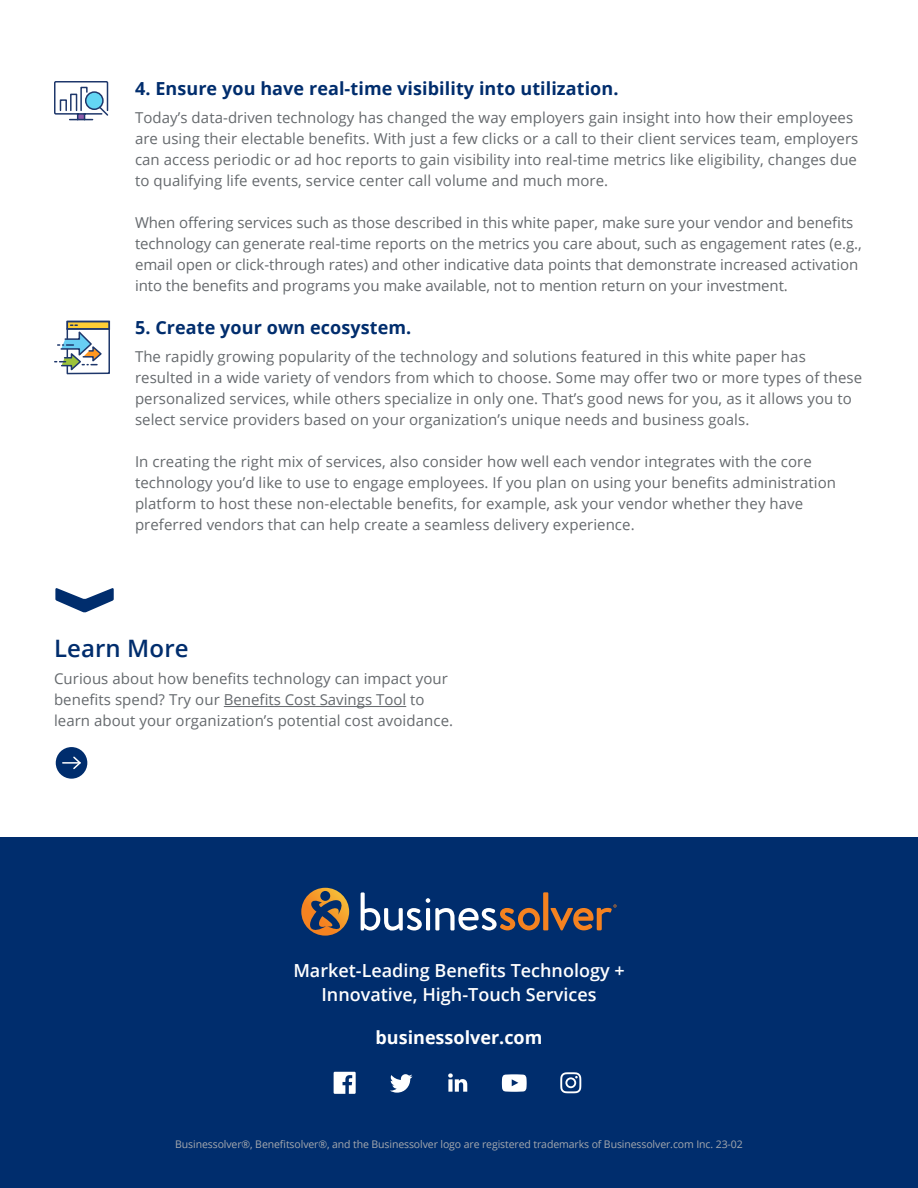
<style>
.page{position:relative;width:918px;height:1188px;background:#fff}
.page>*{position:absolute;margin:0;border:0;box-sizing:border-box;transform-origin:0 0}
.t1{font:600 24px "Open Sans";letter-spacing:.005em;color:#002d6d}
.t2{font:700 18px "Open Sans";letter-spacing:.005em;color:#002d6d}
.t3{font:600 18px/23.2px "Open Sans";color:#fff;text-align:center}
.t4{font:700 18px "Open Sans";color:#fff}
.t5{font:15px/21px "Open Sans";letter-spacing:.005em;color:#65696d}
.t6{font:10.5px "Open Sans";letter-spacing:-.01em;color:#a6a9ae}
</style>
<div class="page">
<div style="left:0;top:837px;width:918px;height:351px;background:#002d6d"></div>
<svg style="left:448px;top:1073px;width:19px;height:19px"></svg>
<svg style="left:560px;top:1072px;width:21px;height:21px"></svg>
<svg style="left:502px;top:1074px;width:25px;height:18px"></svg>
<svg style="left:334px;top:1072px;width:22px;height:22px"></svg>
<svg style="left:390px;top:1074px;width:23px;height:19px"></svg>
<svg style="left:361px;top:892px;width:179px;height:39px"></svg>
<div style="left:543px;top:892px;width:5px;height:38px;background:#f58220"></div>
<svg style="left:301px;top:888px;width:48px;height:48px"></svg>
<svg style="left:550px;top:904px;width:67px;height:26px"></svg>
<hr style="left:224px;top:706px;width:182px;height:1px;background:#65696d">
<div style="left:56px;top:747px;width:31px;height:32px;background:#002d6d;border-radius:50%"></div>
<svg style="left:63px;top:756px;width:18px;height:14px"></svg>
<svg style="left:55px;top:588px;width:59px;height:25px"></svg>
<svg style="left:54px;top:81px;width:55px;height:40px"></svg>
<svg style="left:55px;top:320px;width:56px;height:55px"></svg>
<p class="t2" style="left:135px;top:76px;width:485px">4. Ensure you have real-time visibility into utilization.</p>
<p class="t5" style="left:135px;top:106px;width:725px">Today’s data-driven technology has changed the way employers gain insight into how their employees are using their electable benefits. With just a few clicks or a call to their client services team, employers can access periodic or ad hoc reports to gain visibility into real-time metrics like eligibility, changes due to qualifying life events, service center call volume and much more.</p>
<p class="t5" style="left:135px;top:211px;width:728px">When offering services such as those described in this white paper, make sure your vendor and benefits technology can generate real-time reports on the metrics you care about, such as engagement rates (e.g., email open or click-through rates) and other indicative data points that demonstrate increased activation into the benefits and programs you make available, not to mention return on your investment.</p>
<p class="t2" style="left:135px;top:315px;width:278px">5. Create your own ecosystem.</p>
<p class="t5" style="left:135px;top:345px;width:729px">The rapidly growing popularity of the technology and solutions featured in this white paper has resulted in a wide variety of vendors from which to choose. Some may offer two or more types of these personalized services, while others specialize in only one. That’s good news for you, as it allows you to select service providers based on your organization’s unique needs and business goals.</p>
<p class="t5" style="left:135px;top:450px;width:703px">In creating the right mix of services, also consider how well each vendor integrates with the core technology you’d like to use to engage employees. If you plan on using your benefits administration platform to host these non-electable benefits, for example, ask your vendor whether they have preferred vendors that can help create a seamless delivery experience.</p>
<h1 class="t1" style="left:54px;top:631px;width:136px">Learn More</h1>
<p class="t5" style="left:54px;top:668px;width:401px">Curious about how benefits technology can impact your benefits spend? Try our Benefits Cost Savings Tool to learn about your organization’s potential cost avoidance.</p>
<p class="t3" style="left:293px;top:959px;width:333px">Market-Leading Benefits Technology +<br>Innovative, High-Touch Services</p>
<p class="t4" style="left:376px;top:1025px;width:168px">businessolver.com</p>
<p class="t6" style="left:175px;top:1137px;width:569px">Businessolver®, Benefitsolver®, and the Businessolver logo are registered trademarks of Businessolver.com Inc. 23-02</p>
</div>
